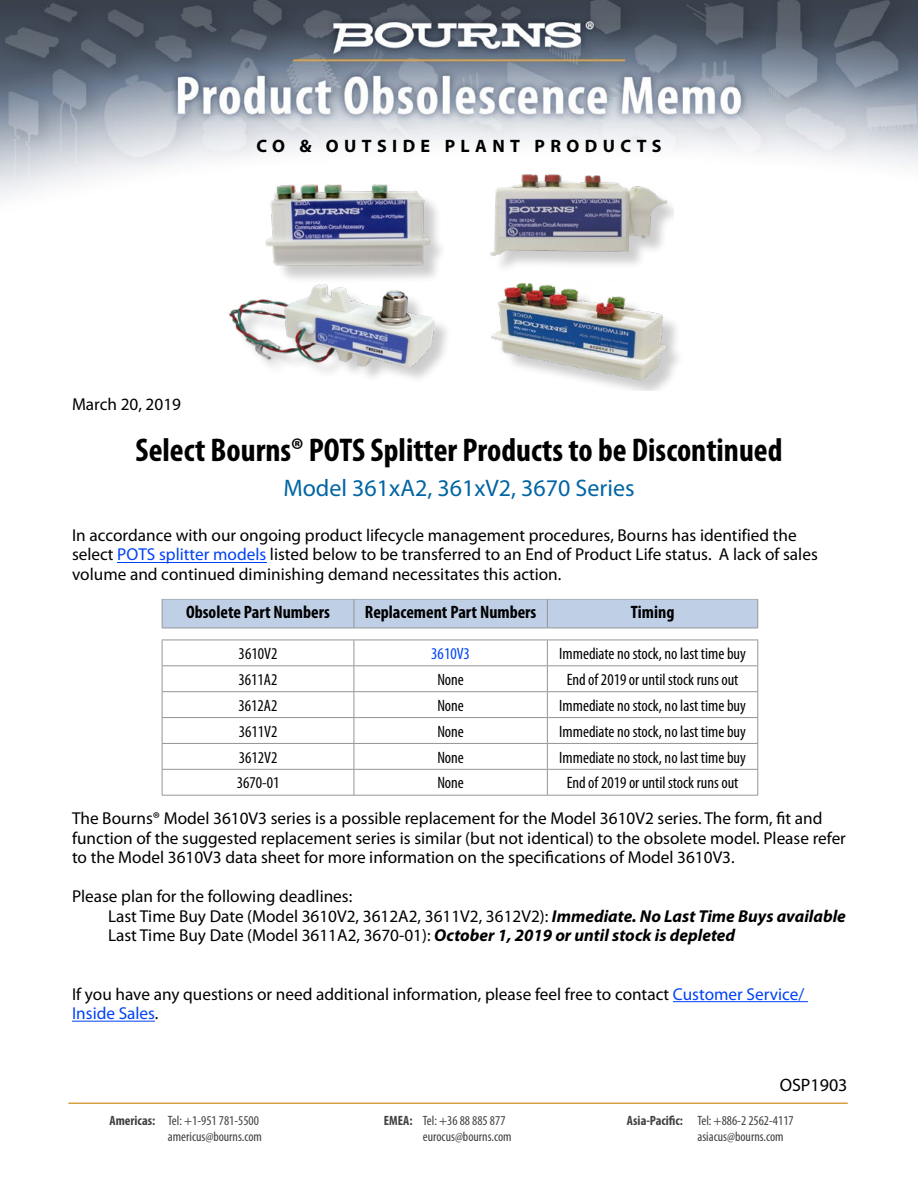
<style>
.page{position:relative;width:918px;height:1188px;background:#fff}
.page>*{position:absolute;margin:0;border:0;box-sizing:border-box;transform-origin:0 0}
.t1{font:700 condensed 33px "Myriad Pro";color:#000}
.t2{font:24px "Myriad Pro";color:#0065a4}
.t3{font:700 condensed 18px "Myriad Pro";color:#000}
.t4{font:700 18px "Myriad Pro";letter-spacing:.3em;color:#000}
.t5{font:18px "Myriad Pro";color:#000}
.t6{font:17.25px/19.5px "Myriad Pro";color:#000}
.t7{font:condensed 16.5px "Myriad Pro";color:#000}
.t8{font:condensed 16.5px "Myriad Pro";color:#0042f4}
.t9{font:condensed 13.5px "Myriad Pro";color:#414042}
.s1{color:#0042f4}
.s2{font-weight:700;font-style:italic}
.s3{font-weight:700}
</style>
<div class="page">
<hr style="left:117px;top:562px;width:149px;height:1px;background:#0042f4">
<img style="left:0;top:0;width:918px;height:215px">
<hr style="left:68px;top:1102px;width:780px;height:2px;background:#d8a044">
<img style="left:450px;top:164px;width:223px;height:120px">
<img style="left:250px;top:171px;width:209px;height:113px">
<div style="left:232px;top:287px;width:221px;height:98px;background:#000;opacity:.2"></div>
<img style="left:229px;top:284px;width:205px;height:82px">
<div style="left:494px;top:285px;width:189px;height:105px;background:#000;opacity:.2"></div>
<img style="left:491px;top:284px;width:178px;height:97px">
<svg style="left:162px;top:600px;width:596px;height:195px"></svg>
<hr style="left:162px;top:795px;width:192px;height:1px;background:#939598">
<hr style="left:354px;top:795px;width:193px;height:1px;background:#939598">
<hr style="left:547px;top:795px;width:211px;height:1px;background:#939598">
<hr style="left:673px;top:1001px;width:135px;height:1px;background:#0042f4">
<hr style="left:72px;top:1021px;width:83px;height:1px;background:#0042f4">
<p class="t4" style="left:256px;top:135px;width:407px">CO &amp; OUTSIDE PLANT PRODUCTS</p>
<p class="t6" style="left:72px;top:394px;width:111px">March 20, 2019</p>
<h1 class="t1" style="left:135px;top:432px;width:649px">Select Bourns® POTS Splitter Products to be Discontinued</h1>
<h2 class="t2" style="left:283px;top:475px;width:353px">Model 361xA2, 361xV2, 3670 Series</h2>
<p class="t6" style="left:72px;top:526px;width:747px">In accordance with our ongoing product lifecycle management procedures, Bourns has identified the select <span class="s1">POTS splitter models</span> listed below to be transferred to an End of Product Life status. A lack of sales volume and continued diminishing demand necessitates this action.</p>
<p class="t3" style="left:186px;top:603px;width:145px">Obsolete Part Numbers</p>
<p class="t3" style="left:365px;top:603px;width:173px">Replacement Part Numbers</p>
<p class="t3" style="left:631px;top:603px;width:45px">Timing</p>
<p class="t7" style="left:239px;top:645px;width:40px">3610V2</p>
<p class="t8" style="left:431px;top:645px;width:40px">3610V3</p>
<p class="t7" style="left:559px;top:645px;width:188px">Immediate no stock, no last time buy</p>
<p class="t7" style="left:239px;top:671px;width:40px">3611A2</p>
<p class="t7" style="left:437px;top:671px;width:28px">None</p>
<p class="t7" style="left:567px;top:671px;width:173px">End of 2019 or until stock runs out</p>
<p class="t7" style="left:239px;top:696px;width:40px">3612A2</p>
<p class="t7" style="left:437px;top:696px;width:28px">None</p>
<p class="t7" style="left:559px;top:696px;width:188px">Immediate no stock, no last time buy</p>
<p class="t7" style="left:239px;top:722px;width:40px">3611V2</p>
<p class="t7" style="left:437px;top:722px;width:28px">None</p>
<p class="t7" style="left:559px;top:722px;width:188px">Immediate no stock, no last time buy</p>
<p class="t7" style="left:239px;top:748px;width:40px">3612V2</p>
<p class="t7" style="left:437px;top:748px;width:28px">None</p>
<p class="t7" style="left:559px;top:748px;width:188px">Immediate no stock, no last time buy</p>
<p class="t7" style="left:237px;top:774px;width:44px">3670-01</p>
<p class="t7" style="left:437px;top:774px;width:28px">None</p>
<p class="t7" style="left:567px;top:774px;width:173px">End of 2019 or until stock runs out</p>
<p class="t6" style="left:72px;top:809px;width:775px">The Bourns® Model 3610V3 series is a possible replacement for the Model 3610V2 series. The form, fit and function of the suggested replacement series is similar (but not identical) to the obsolete model. Please refer to the Model 3610V3 data sheet for more information on the specifications of Model 3610V3.</p>
<p class="t6" style="left:108px;top:887px;width:739px;text-indent:-36px">Please plan for the following deadlines:<br>Last Time Buy Date (Model 3610V2, 3612A2, 3611V2, 3612V2): <span class="s2">Immediate. No Last Time Buys available<br></span>Last Time Buy Date (Model 3611A2, 3670-01): <span class="s2">October 1, 2019 or until stock is depleted</span></p>
<p class="t6" style="left:72px;top:985px;width:734px">If you have any questions or need additional information, please feel free to contact <span class="s1">Customer Service/<br>Inside Sales</span>.</p>
<p class="t5" style="left:780px;top:1075px;width:69px">OSP1903</p>
<p class="t9" style="left:110px;top:1113px;width:151px"><span class="s3">Americas:</span> Tel: +1-951 781-5500</p>
<p class="t9" style="left:384px;top:1113px;width:123px"><span class="s3">EMEA:</span> Tel: +36 88 885 877</p>
<p class="t9" style="left:627px;top:1113px;width:168px"><span class="s3">Asia-Pacific:</span> Tel: +886-2 2562-4117</p>
<p class="t9" style="left:168px;top:1129px;width:96px">americus@bourns.com</p>
<p class="t9" style="left:423px;top:1129px;width:90px">eurocus@bourns.com</p>
<p class="t9" style="left:697px;top:1129px;width:88px">asiacus@bourns.com</p>
</div>
